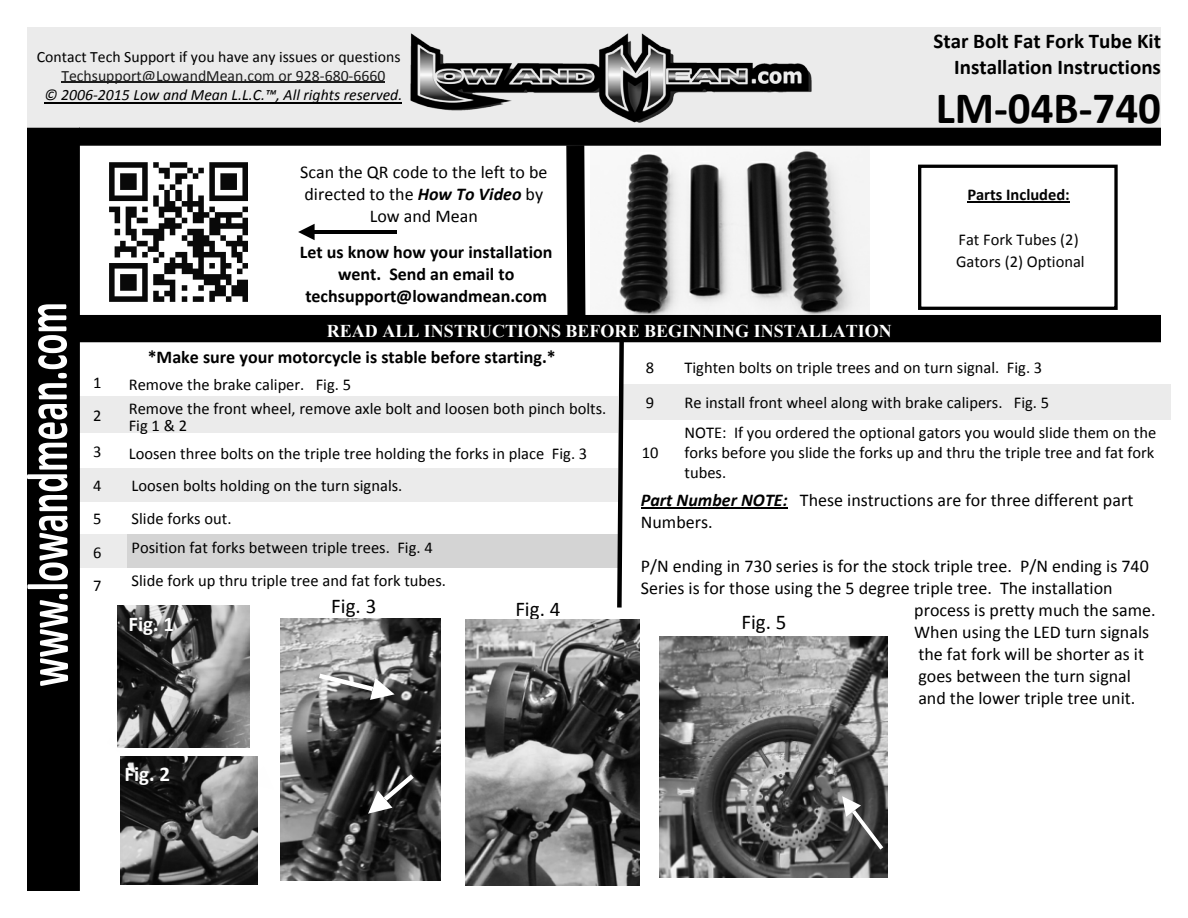
<style>
.page{position:relative;width:1188px;height:918px;background:#fff}
.page>*{position:absolute;margin:0;border:0;box-sizing:border-box;transform-origin:0 0}
.t1{font:700 45px "Calibri";color:#000}
.t2{font:700 21px/25.7px "Calibri";color:#000;text-align:right}
.t3{font:21px "Calibri";color:#000}
.t4{font:700 21px "Calibri";color:#fefefe}
.t5{font:18px/22px "Calibri";color:#000;text-align:center}
.t6{font:700 18px/22px "Calibri";color:#000;text-align:center}
.t7{font:700 18px "Times New Roman";color:#fff}
.t8{font:16.5px/20.1px "Calibri";color:#000}
.t9{font:700 16.5px "Calibri";color:#000}
.t10{font:15.75px "Calibri";color:#000}
.t11{font:italic 15.75px "Calibri";color:#000}
.t12{font:15.75px "Calibri";color:#1c1c1c}
.s1{font-weight:700;font-style:italic}
</style>
<div class="page">
<img style="left:109px;top:162px;width:139px;height:140px">
<img style="left:591px;top:146px;width:278px;height:169px">
<div style="left:620px;top:385px;width:60px;height:35px;background:#ebebeb"></div>
<div style="left:680px;top:385px;width:490px;height:35px;background:#ebebeb"></div>
<div style="left:27px;top:27px;width:1134px;height:102px;background:#ebebeb"></div>
<div style="left:79px;top:128px;width:1082px;height:18px;background:#000;border:2px solid #000"></div>
<div style="left:77px;top:315px;width:1084px;height:27px;background:#000"></div>
<svg style="left:566px;top:144px;width:20px;height:174px;background:#181818"></svg>
<hr style="left:45px;top:102px;width:357px;height:1px;background:#000">
<hr style="left:62px;top:82px;width:323px;height:1px;background:#1c1c1c">
<img style="left:401px;top:33px;width:417px;height:98px">
<div style="left:67px;top:396px;width:60px;height:37px;background:#ebebeb"></div>
<div style="left:127px;top:396px;width:491px;height:37px;background:#ebebeb"></div>
<div style="left:67px;top:468px;width:60px;height:34px;background:#ebebeb"></div>
<div style="left:127px;top:468px;width:491px;height:34px;background:#ebebeb"></div>
<div style="left:67px;top:535px;width:60px;height:33px;background:#ebebeb"></div>
<div style="left:127px;top:535px;width:491px;height:33px;background:#d4d4d4"></div>
<div style="left:27px;top:128px;width:53px;height:763px;background:#000;border:2px solid #000"></div>
<svg style="left:27px;top:304px;width:41px;height:382px"></svg>
<svg style="left:298px;top:224px;width:17px;height:16px"></svg>
<hr style="left:315px;top:230px;width:82px;height:4px;background:#000">
<svg style="left:615px;top:339px;width:11px;height:269px"></svg>
<svg style="left:117px;top:739px;width:45px;height:18px"></svg>
<svg style="left:219px;top:756px;width:39px;height:1px"></svg>
<img style="left:118px;top:605px;width:132px;height:143px">
<img style="left:120px;top:757px;width:138px;height:128px">
<img style="left:280px;top:618px;width:160px;height:263px">
<svg style="left:368px;top:774px;width:46px;height:40px"></svg>
<svg style="left:319px;top:674px;width:76px;height:26px"></svg>
<img style="left:466px;top:620px;width:173px;height:265px">
<img style="left:659px;top:637px;width:228px;height:240px">
<svg style="left:842px;top:796px;width:41px;height:54px;background:#626262"></svg>
<div style="left:918px;top:165px;width:200px;height:145px;background:#fff;border:3px solid #000"></div>
<hr style="left:641px;top:508px;width:147px;height:1px;background:#000">
<p class="t10" style="left:37px;top:50px;width:365px">Contact Tech Support if you have any issues or questions</p>
<p class="t12" style="left:61px;top:69px;width:325px">Techsupport@LowandMean.com or 928-680-6660</p>
<p class="t11" style="left:44px;top:88px;width:359px">© 2006-2015 Low and Mean L.L.C.™, All rights reserved.</p>
<p class="t5" style="left:300px;top:162px;width:249px">Scan the QR code to the left to be directed to the <span class="s1">How To Video</span> by<br>Low and Mean</p>
<p class="t6" style="left:300px;top:243px;width:254px">Let us know how your installation went. Send an email to techsupport@lowandmean.com</p>
<p class="t7" style="left:327px;top:325px;width:566px">READ ALL INSTRUCTIONS BEFORE BEGINNING INSTALLATION</p>
<p class="t2" style="left:934px;top:30px;width:229px">Star Bolt Fat Fork Tube Kit<br>Installation Instructions</p>
<h1 class="t1" style="left:936px;top:89px;width:227px">LM-04B-740</h1>
<p class="t9" style="left:967px;top:187px;width:104px">Parts Included:</p>
<p class="t8" style="left:956px;top:229px;width:130px;line-height:22.4px">Fat Fork Tubes (2)<br>Gators (2) Optional</p>
<p class="t6" style="left:148px;top:348px;width:410px">*Make sure your motorcycle is stable before starting.*</p>
<p class="t8" style="left:93px;top:374px;width:10px">1</p>
<p class="t8" style="left:129px;top:375px;width:224px">Remove the brake caliper. Fig. 5</p>
<p class="t8" style="left:93px;top:407px;width:10px">2</p>
<p class="t8" style="left:129px;top:402px;width:479px;line-height:16.5px">Remove the front wheel, remove axle bolt and loosen both pinch bolts.<br>Fig 1 &amp; 2</p>
<p class="t8" style="left:93px;top:443px;width:10px">3</p>
<p class="t8" style="left:129px;top:444px;width:460px">Loosen three bolts on the triple tree holding the forks in place Fig. 3</p>
<p class="t8" style="left:93px;top:477px;width:10px">4</p>
<p class="t8" style="left:132px;top:477px;width:272px">Loosen bolts holding on the turn signals.</p>
<p class="t8" style="left:93px;top:510px;width:10px">5</p>
<p class="t8" style="left:132px;top:510px;width:102px">Slide forks out.</p>
<p class="t8" style="left:93px;top:543px;width:10px">6</p>
<p class="t8" style="left:132px;top:539px;width:303px">Position fat forks between triple trees. Fig. 4</p>
<p class="t8" style="left:93px;top:577px;width:10px">7</p>
<p class="t8" style="left:132px;top:572px;width:316px">Slide fork up thru triple tree and fat fork tubes.</p>
<p class="t4" style="left:128px;top:616px;width:47px">Fig. 1</p>
<p class="t4" style="left:124px;top:765px;width:47px">Fig. 2</p>
<p class="t3" style="left:331px;top:597px;width:47px">Fig. 3</p>
<p class="t3" style="left:515px;top:600px;width:47px">Fig. 4</p>
<p class="t8" style="left:646px;top:359px;width:10px">8</p>
<p class="t8" style="left:684px;top:359px;width:359px">Tighten bolts on triple trees and on turn signal. Fig. 3</p>
<p class="t8" style="left:646px;top:394px;width:10px">9</p>
<p class="t8" style="left:684px;top:394px;width:366px">Re install front wheel along with brake calipers. Fig. 5</p>
<p class="t8" style="left:642px;top:444px;width:18px">10</p>
<p class="t8" style="left:684px;top:424px;width:473px">NOTE: If you ordered the optional gators you would slide them on the forks before you slide the forks up and thru the triple tree and fat fork tubes.</p>
<p class="t5" style="left:641px;top:490px;width:494px;text-align:left"><span class="s1">Part Number NOTE:</span> These instructions are for three different part<br>Numbers.</p>
<p class="t5" style="left:641px;top:556px;width:509px">P/N ending in 730 series is for the stock triple tree. P/N ending is 740</p>
<p class="t5" style="left:641px;top:578px;width:473px">Series is for those using the 5 degree triple tree. The installation</p>
<p class="t5" style="left:914px;top:600px;width:243px">process is pretty much the same.</p>
<p class="t5" style="left:914px;top:622px;width:236px">When using the LED turn signals</p>
<p class="t5" style="left:918px;top:644px;width:227px">the fat fork will be shorter as it</p>
<p class="t5" style="left:918px;top:666px;width:214px">goes between the turn signal</p>
<p class="t5" style="left:918px;top:688px;width:219px">and the lower triple tree unit.</p>
<p class="t3" style="left:742px;top:613px;width:47px">Fig. 5</p>
</div>
